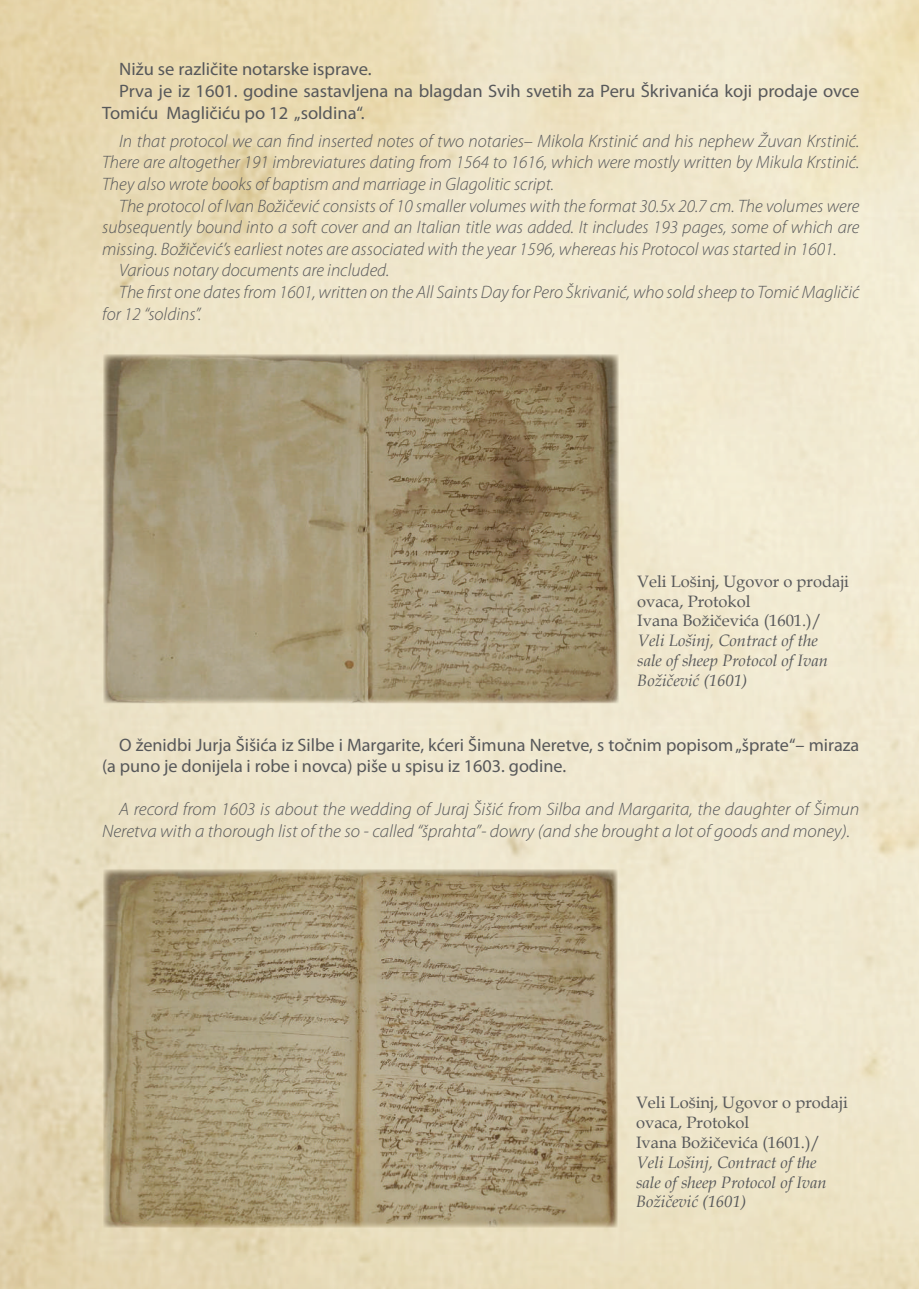
<style>
.page{position:relative;width:919px;height:1289px;background:#fff}
.page>*{position:absolute;margin:0;border:0;box-sizing:border-box;transform-origin:0 0}
.t1{font:italic 300 18px/21.6px "Myriad Pro";color:#57585a;text-align:justify}
.t2{font:18px/21.6px "Myriad Pro";color:#57585a}
.t3{font:italic 16.5px/19.8px "Book Antiqua";color:#57585a}
.t4{font:16.5px/19.8px "Book Antiqua";color:#57585a}
</style>
<div class="page">
<img style="left:98px;top:348px;width:526px;height:360px">
<img style="left:98px;top:863px;width:525px;height:370px">
<p class="t2" style="left:119px;top:58px;width:254px">Nižu se različite notarske isprave.</p>
<p class="t2" style="left:119px;top:80px;width:741px">Prva je iz 1601. godine sastavljena na blagdan Svih svetih za Peru Škrivanića koji prodaje ovce</p>
<p class="t2" style="left:102px;top:101px;width:264px">Tomiću Magličiću po 12 „soldina“.</p>
<p class="t1" style="left:102px;top:130px;width:758px;text-indent:17px">In that protocol we can find inserted notes of two notaries– Mikola Krstinić and his nephew Žuvan Krstinić.<br>There are altogether 191 imbreviatures dating from 1564 to 1616, which were mostly written by Mikula Krstinić.<br>They also wrote books of baptism and marriage in Glagolitic script.</p>
<p class="t1" style="left:119px;top:195px;width:741px">The protocol of Ivan Božičević consists of 10 smaller volumes with the format 30.5x 20.7 cm. The volumes were</p>
<p class="t1" style="left:102px;top:217px;width:758px">subsequently bound into a soft cover and an Italian title was added. It includes 193 pages, some of which are</p>
<p class="t1" style="left:102px;top:238px;width:736px">missing. Božičević’s earliest notes are associated with the year 1596, whereas his Protocol was started in 1601.</p>
<p class="t1" style="left:119px;top:260px;width:272px">Various notary documents are included.</p>
<p class="t1" style="left:119px;top:282px;width:741px">The first one dates from 1601, written on the All Saints Day for Pero Škrivanić, who sold sheep to Tomić Magličić</p>
<p class="t1" style="left:102px;top:303px;width:101px">for 12 “soldins”.</p>
<p class="t4" style="left:637px;top:571px;width:213px">Veli Lošinj, Ugovor o prodaji ovaca, Protokol<br>Ivana Božičevića (1601.)/</p>
<p class="t3" style="left:637px;top:630px;width:192px">Veli Lošinj, Contract of the sale of sheep Protocol of Ivan<br>Božičević (1601)</p>
<p class="t2" style="left:102px;top:733px;width:758px;text-indent:17px">O ženidbi Jurja Šišića iz Silbe i Margarite, kćeri Šimuna Neretve, s točnim popisom „šprate“– miraza (a puno je donijela i robe i novca) piše u spisu iz 1603. godine.</p>
<p class="t1" style="left:102px;top:799px;width:758px;text-indent:17px">A record from 1603 is about the wedding of Juraj Šišić from Silba and Margarita, the daughter of Šimun<br>Neretva with a thorough list of the so - called “šprahta”- dowry (and she brought a lot of goods and money).</p>
<p class="t4" style="left:636px;top:1092px;width:213px">Veli Lošinj, Ugovor o prodaji ovaca, Protokol<br>Ivana Božičevića (1601.)/</p>
<p class="t3" style="left:636px;top:1151px;width:192px">Veli Lošinj, Contract of the sale of sheep Protocol of Ivan<br>Božičević (1601)</p>
</div>
